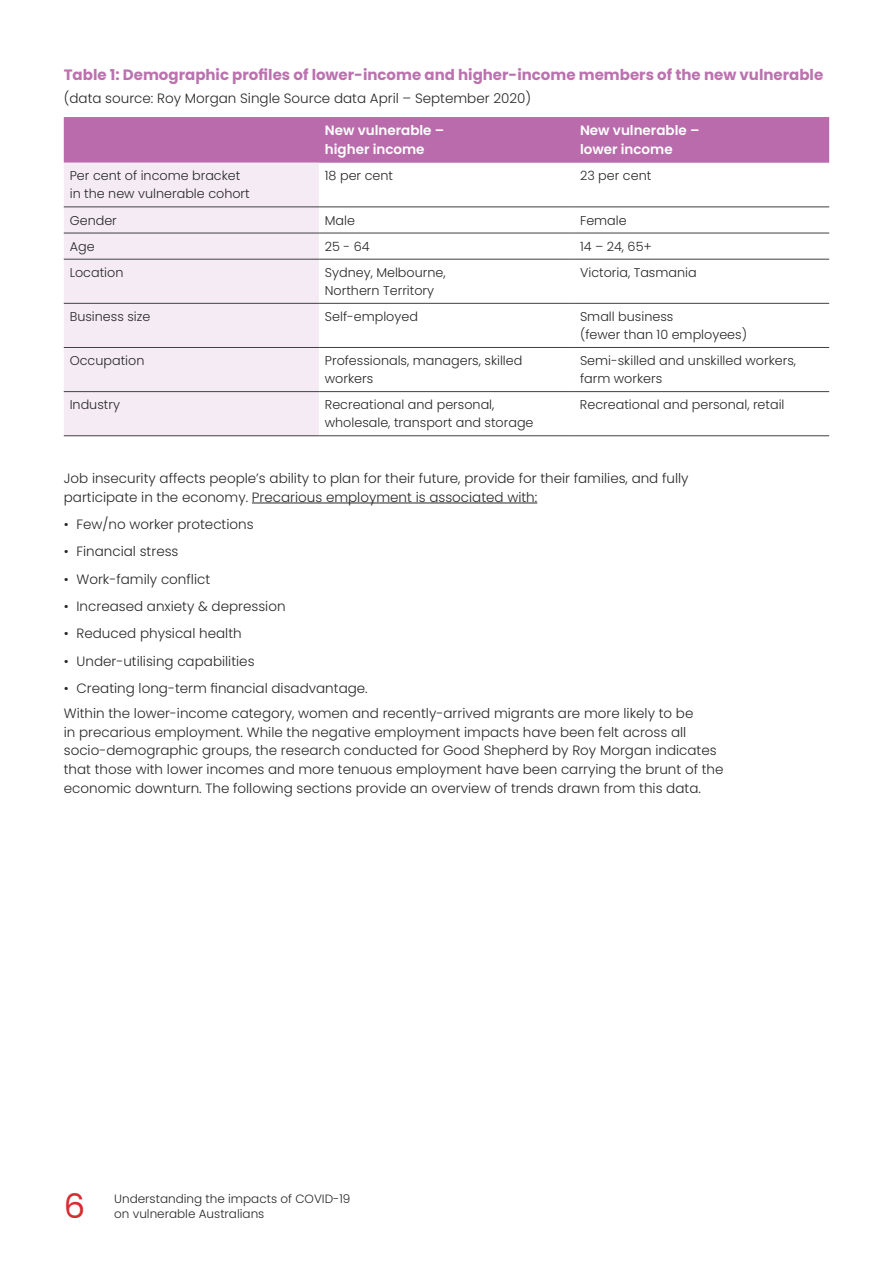
<style>
.page{position:relative;width:893px;height:1263px;background:#fff}
.page>*{position:absolute;margin:0;border:0;box-sizing:border-box;transform-origin:0 0}
.t1{font:33.75px "Poppins";color:#d72c32}
.t2{font:700 15px "Poppins";color:#bb72af}
.t3{font:300 13.5px/18.8px "Poppins";color:#292829}
.t4{font:600 13.5px/18.8px "Poppins";color:#fff}
.t5{font:300 12.75px/18px "Poppins";color:#292829}
.t6{font:300 12px "Poppins";color:#292829}
</style>
<div class="page">
<hr style="left:252px;top:503px;width:285px;height:1px;background:#292829">
<div style="left:64px;top:117px;width:765px;height:46px;background:#b96bac"></div>
<div style="left:64px;top:163px;width:255px;height:272px;background:#f4ebf5"></div>
<hr style="left:64px;top:206px;width:255px;height:1px;background:#414042">
<hr style="left:319px;top:206px;width:255px;height:1px;background:#414042">
<hr style="left:574px;top:206px;width:255px;height:1px;background:#414042">
<hr style="left:64px;top:233px;width:255px;height:1px;background:#414042">
<hr style="left:319px;top:233px;width:255px;height:1px;background:#414042">
<hr style="left:574px;top:233px;width:255px;height:1px;background:#414042">
<hr style="left:64px;top:259px;width:255px;height:1px;background:#414042">
<hr style="left:319px;top:259px;width:255px;height:1px;background:#414042">
<hr style="left:574px;top:259px;width:255px;height:1px;background:#414042">
<hr style="left:64px;top:303px;width:255px;height:1px;background:#414042">
<hr style="left:319px;top:303px;width:255px;height:1px;background:#414042">
<hr style="left:574px;top:303px;width:255px;height:1px;background:#414042">
<hr style="left:64px;top:347px;width:255px;height:1px;background:#414042">
<hr style="left:319px;top:347px;width:255px;height:1px;background:#414042">
<hr style="left:574px;top:347px;width:255px;height:1px;background:#414042">
<hr style="left:64px;top:391px;width:255px;height:1px;background:#414042">
<hr style="left:319px;top:391px;width:255px;height:1px;background:#414042">
<hr style="left:574px;top:391px;width:255px;height:1px;background:#414042">
<hr style="left:64px;top:435px;width:255px;height:1px;background:#414042">
<hr style="left:319px;top:435px;width:255px;height:1px;background:#414042">
<hr style="left:574px;top:435px;width:255px;height:1px;background:#414042">
<p class="t2" style="left:64px;top:66px;width:761px">Table 1: Demographic profiles of lower-income and higher-income members of the new vulnerable</p>
<p class="t3" style="left:64px;top:88px;width:469px">(data source: Roy Morgan Single Source data April – September 2020)</p>
<p class="t4" style="left:325px;top:121px;width:121px">New vulnerable – higher income</p>
<p class="t4" style="left:580px;top:121px;width:121px">New vulnerable – lower income</p>
<p class="t5" style="left:70px;top:167px;width:181px">Per cent of income bracket in the new vulnerable cohort</p>
<p class="t5" style="left:325px;top:167px;width:70px">18 per cent</p>
<p class="t5" style="left:580px;top:167px;width:73px">23 per cent</p>
<p class="t5" style="left:70px;top:211px;width:49px">Gender</p>
<p class="t5" style="left:325px;top:211px;width:32px">Male</p>
<p class="t5" style="left:580px;top:211px;width:48px">Female</p>
<p class="t5" style="left:70px;top:237px;width:26px">Age</p>
<p class="t5" style="left:325px;top:237px;width:46px">25 - 64</p>
<p class="t5" style="left:580px;top:237px;width:73px">14 – 24, 65+</p>
<p class="t5" style="left:70px;top:263px;width:55px">Location</p>
<p class="t5" style="left:325px;top:263px;width:122px">Sydney, Melbourne,<br>Northern Territory</p>
<p class="t5" style="left:580px;top:263px;width:118px">Victoria, Tasmania</p>
<p class="t5" style="left:70px;top:308px;width:82px">Business size</p>
<p class="t5" style="left:325px;top:308px;width:95px">Self-employed</p>
<p class="t5" style="left:580px;top:308px;width:169px">Small business<br>(fewer than 10 employees)</p>
<p class="t5" style="left:70px;top:352px;width:76px">Occupation</p>
<p class="t5" style="left:325px;top:352px;width:199px">Professionals, managers, skilled workers</p>
<p class="t5" style="left:580px;top:352px;width:218px">Semi-skilled and unskilled workers, farm workers</p>
<p class="t5" style="left:70px;top:396px;width:52px">Industry</p>
<p class="t5" style="left:325px;top:396px;width:210px">Recreational and personal, wholesale, transport and storage</p>
<p class="t5" style="left:580px;top:396px;width:206px">Recreational and personal, retail</p>
<p class="t3" style="left:64px;top:469px;width:626px">Job insecurity affects people’s ability to plan for their future, provide for their families, and fully participate in the economy. Precarious employment is associated with:</p>
<p class="t3" style="left:64px;top:515px;width:191px">• Few/no worker protections</p>
<p class="t3" style="left:64px;top:542px;width:116px">• Financial stress</p>
<p class="t3" style="left:64px;top:570px;width:148px">• Work-family conflict</p>
<p class="t3" style="left:64px;top:597px;width:223px">• Increased anxiety &amp; depression</p>
<p class="t3" style="left:64px;top:624px;width:179px">• Reduced physical health</p>
<p class="t3" style="left:64px;top:651px;width:192px">• Under-utilising capabilities</p>
<p class="t3" style="left:64px;top:676px;width:631px;line-height:25px">• Creating long-term financial disadvantage.<br>Within the lower-income category, women and recently-arrived migrants are more likely to be</p>
<p class="t3" style="left:64px;top:723px;width:661px">in precarious employment. While the negative employment impacts have been felt across all socio-demographic groups, the research conducted for Good Shepherd by Roy Morgan indicates that those with lower incomes and more tenuous employment have been carrying the brunt of the economic downturn. The following sections provide an overview of trends drawn from this data.</p>
<h1 class="t1" style="left:64px;top:1186px;width:23px">6</h1>
<p class="t6" style="left:114px;top:1192px;width:238px">Understanding the impacts of COVID-19</p>
<p class="t6" style="left:114px;top:1207px;width:152px">on vulnerable Australians</p>
</div>
